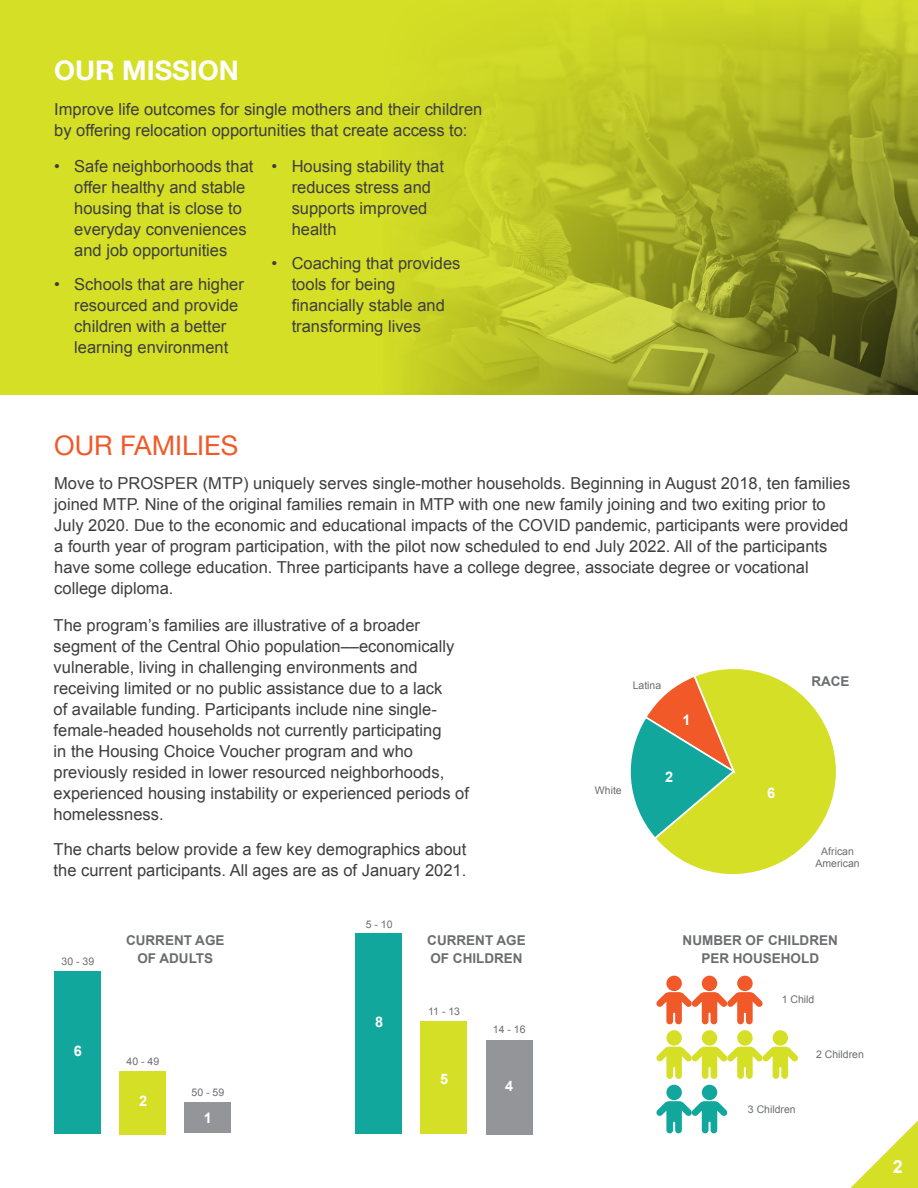
<style>
.page{position:relative;width:918px;height:1188px;background:#fff}
.page>*{position:absolute;margin:0;border:0;box-sizing:border-box;transform-origin:0 0}
.t1{font:27px "Helvetica Neue";color:#f15929}
.t2{font:700 27px "Helvetica Neue";color:#fff}
.t3{font:700 18px "Arial";color:#fff}
.t4{font:16.5px/21px "Arial";color:#3e3e3f}
.t5{font:700 14.55px "Arial";color:#fff}
.t6{font:700 13.5px/18px "Arial";color:#6c6d70;text-align:center}
.t7{font:10.5px/12px "Arial";color:#6c6d70;text-align:center}
</style>
<div class="page">
<div style="left:0;top:0;width:918px;height:394px;background:#d5df26"></div>
<img style="left:404px;top:6px;width:514px;height:388px">
<svg style="left:850px;top:1120px;width:68px;height:68px"></svg>
<svg style="left:658px;top:669px;width:178px;height:205px"></svg>
<svg style="left:630px;top:674px;width:106px;height:167px"></svg>
<div style="left:54px;top:971px;width:47px;height:162px;background:#12a79d"></div>
<div style="left:119px;top:1071px;width:47px;height:63px;background:#d5df26"></div>
<div style="left:185px;top:1102px;width:46px;height:31px;background:#939598"></div>
<div style="left:355px;top:934px;width:47px;height:200px;background:#12a79d"></div>
<div style="left:420px;top:1021px;width:47px;height:113px;background:#d5df26"></div>
<div style="left:486px;top:1040px;width:46px;height:94px;background:#939598"></div>
<svg style="left:656px;top:1085px;width:71px;height:49px"></svg>
<svg style="left:656px;top:976px;width:107px;height:48px"></svg>
<svg style="left:656px;top:1030px;width:142px;height:49px"></svg>
<p class="t2" style="left:54px;top:50px;width:186px">OUR MISSION</p>
<p class="t4" style="left:54px;top:99px;width:430px">Improve life outcomes for single mothers and their children by offering relocation opportunities that create access to:</p>
<p class="t4" style="left:74px;top:156px;width:181px;text-indent:-20px">• Safe neighborhoods that offer healthy and stable housing that is close to everyday conveniences and job opportunities</p>
<p class="t4" style="left:74px;top:274px;width:171px;text-indent:-20px">• Schools that are higher resourced and provide children with a better learning environment</p>
<p class="t4" style="left:292px;top:156px;width:154px;text-indent:-20px">• Housing stability that reduces stress and supports improved health</p>
<p class="t4" style="left:292px;top:253px;width:170px;text-indent:-20px">• Coaching that provides tools for being financially stable and transforming lives</p>
<p class="t1" style="left:54px;top:425px;width:186px">OUR FAMILIES</p>
<p class="t4" style="left:54px;top:473px;width:798px">Move to PROSPER (MTP) uniquely serves single-mother households. Beginning in August 2018, ten families joined MTP. Nine of the original families remain in MTP with one new family joining and two exiting prior to July 2020. Due to the economic and educational impacts of the COVID pandemic, participants were provided a fourth year of program participation, with the pilot now scheduled to end July 2022. All of the participants have some college education. Three participants have a college degree, associate degree or vocational college diploma.</p>
<p class="t4" style="left:54px;top:615px;width:417px">The program’s families are illustrative of a broader segment of the Central Ohio population––economically vulnerable, living in challenging environments and receiving limited or no public assistance due to a lack<br>of available funding. Participants include nine single&shy;female-headed households not currently participating<br>in the Housing Choice Voucher program and who previously resided in lower resourced neighborhoods, experienced housing instability or experienced periods of homelessness.</p>
<p class="t4" style="left:54px;top:839px;width:414px">The charts below provide a few key demographics about the current participants. All ages are as of January 2021.</p>
<p class="t7" style="left:62px;top:955px;width:34px">30 - 39</p>
<p class="t5" style="left:74px;top:1041px;width:10px">6</p>
<p class="t6" style="left:126px;top:931px;width:100px">CURRENT AGE<br>OF ADULTS</p>
<p class="t7" style="left:127px;top:1055px;width:34px">40 - 49</p>
<p class="t5" style="left:139px;top:1092px;width:10px">2</p>
<p class="t7" style="left:192px;top:1087px;width:34px">50 - 59</p>
<p class="t5" style="left:204px;top:1108px;width:10px">1</p>
<p class="t7" style="left:366px;top:919px;width:28px">5 - 10</p>
<p class="t5" style="left:375px;top:1012px;width:10px">8</p>
<p class="t6" style="left:427px;top:931px;width:100px;text-align:left">CURRENT AGE<br>OF CHILDREN</p>
<p class="t7" style="left:428px;top:1006px;width:33px">11 - 13</p>
<p class="t5" style="left:440px;top:1069px;width:10px">5</p>
<p class="t7" style="left:493px;top:1023px;width:34px">14 - 16</p>
<p class="t5" style="left:505px;top:1076px;width:10px">4</p>
<p class="t7" style="left:633px;top:680px;width:30px">Latina</p>
<p class="t5" style="left:682px;top:711px;width:10px">1</p>
<p class="t7" style="left:595px;top:784px;width:28px">White</p>
<p class="t5" style="left:665px;top:767px;width:10px">2</p>
<p class="t6" style="left:811px;top:673px;width:40px">RACE</p>
<p class="t5" style="left:767px;top:783px;width:10px">6</p>
<p class="t7" style="left:815px;top:846px;width:46px">African<br>American</p>
<p class="t6" style="left:683px;top:931px;width:157px">NUMBER OF CHILDREN<br>PER HOUSEHOLD</p>
<p class="t7" style="left:782px;top:994px;width:34px">1 Child</p>
<p class="t7" style="left:748px;top:1103px;width:49px">3 Children</p>
<p class="t7" style="left:816px;top:1048px;width:49px">2 Children</p>
<p class="t3" style="left:893px;top:1155px;width:12px">2</p>
</div>
